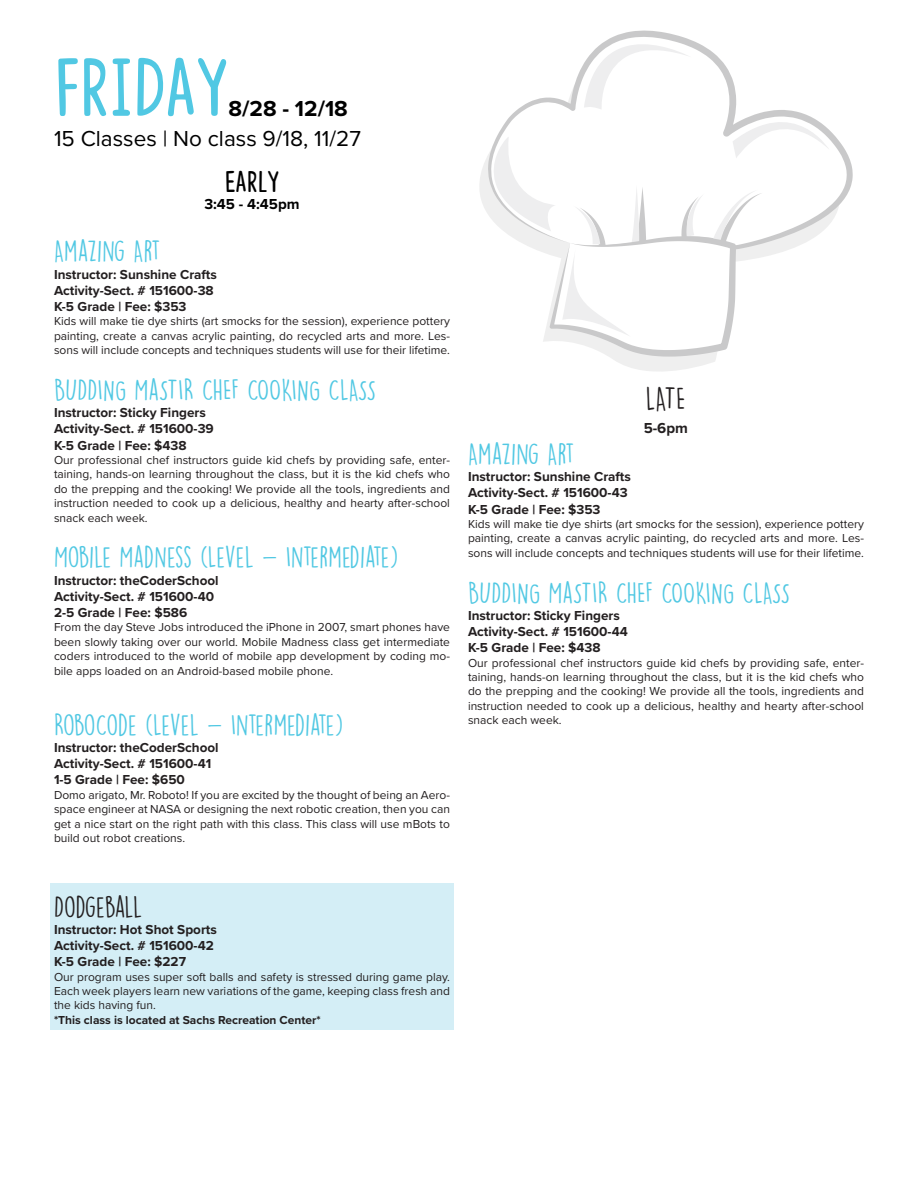
<style>
.page{position:relative;width:918px;height:1188px;background:#fff}
.page>*{position:absolute;margin:0;border:0;box-sizing:border-box;transform-origin:0 0}
.t1{font:82.5px "Congratulations DEMO";color:#51c8e3}
.t2{font:30px "Congratulations DEMO";color:#000}
.No_Class_Dates{font:30px "DK Lemon Yellow Sun";color:#231f20}
.t3{font:27px "DK Lemon Yellow Sun";color:#51c8e3}
.t4{font:27px "DK Lemon Yellow Sun";letter-spacing:-.02em;color:#231f20}
.t5{font:22.5px "Proxima Nova";color:#000}
.t6{font:700 22.5px "Proxima Nova";color:#000}
.t7{font:700 15px "Proxima Nova";color:#000}
.No_Class_Dates-2{font:700 15px "Proxima Nova";color:#231f20}
.t8{font:700 13.5px "Proxima Nova";color:#231f20}
.t9{font:12px/14.4px "Proxima Nova";color:#231f20;text-align:justify}
.t10{font:700 12px "Proxima Nova";color:#231f20}
</style>
<div class="page">
<div style="left:50px;top:883px;width:404px;height:147px;background:#d4eef6"></div>
<svg style="left:829px;top:130px;width:24px;height:94px"></svg>
<svg style="left:479px;top:30px;width:350px;height:333px"></svg>
<p class="t1" style="left:54px;top:45px;width:176px">FRIDAY</p>
<p class="t6" style="left:228px;top:92px;width:121px">8/28 - 12/18</p>
<p class="t5" style="left:54px;top:122px;width:309px">15 Classes | No class 9/18, 11/27</p>
<p class="t2" style="left:225px;top:166px;width:56px">EARLY</p>
<p class="t7" style="left:204px;top:193px;width:97px">3:45 - 4:45pm</p>
<p class="t3" style="left:54px;top:235px;width:108px">AMAZING ART</p>
<p class="t8" style="left:54px;top:264px;width:164px">Instructor: Sunshine Crafts</p>
<p class="t8" style="left:54px;top:280px;width:161px">Activity-Sect. # 151600-38</p>
<p class="t8" style="left:54px;top:296px;width:134px">K-5 Grade | Fee: $353</p>
<p class="t9" style="left:54px;top:314px;width:398px">Kids will make tie dye shirts (art smocks for the session), experience pottery painting, create a canvas acrylic painting, do recycled arts and more. Les&shy;sons will include concepts and techniques students will use for their lifetime.</p>
<p class="t3" style="left:54px;top:374px;width:324px">BUDDING MASTIR CHEF COOKING CLASS</p>
<p class="t8" style="left:54px;top:403px;width:153px">Instructor: Sticky Fingers</p>
<p class="t8" style="left:54px;top:419px;width:161px">Activity-Sect. # 151600-39</p>
<p class="t8" style="left:54px;top:435px;width:134px">K-5 Grade | Fee: $438</p>
<p class="t9" style="left:54px;top:452px;width:398px">Our professional chef instructors guide kid chefs by providing safe, enter&shy;taining, hands-on learning throughout the class, but it is the kid chefs who do the prepping and the cooking! We provide all the tools, ingredients and instruction needed to cook up a delicious, healthy and hearty after-school snack each week.</p>
<p class="t3" style="left:54px;top:541px;width:346px">MOBILE MADNESS (LEVEL - INTERMEDIATE)</p>
<p class="t8" style="left:54px;top:570px;width:166px">Instructor: theCoderSchool</p>
<p class="t8" style="left:54px;top:586px;width:162px">Activity-Sect. # 151600-40</p>
<p class="t8" style="left:54px;top:602px;width:135px">2-5 Grade | Fee: $586</p>
<p class="t9" style="left:54px;top:620px;width:398px">From the day Steve Jobs introduced the iPhone in 2007, smart phones have been slowly taking over our world. Mobile Madness class get intermediate coders introduced to the world of mobile app development by coding mo&shy;bile apps loaded on an Android-based mobile phone.</p>
<p class="t3" style="left:54px;top:708px;width:291px">ROBOCODE (LEVEL - INTERMEDIATE)</p>
<p class="t8" style="left:54px;top:737px;width:166px">Instructor: theCoderSchool</p>
<p class="t8" style="left:54px;top:754px;width:159px">Activity-Sect. # 151600-41</p>
<p class="t8" style="left:54px;top:770px;width:132px">1-5 Grade | Fee: $650</p>
<p class="t9" style="left:54px;top:787px;width:398px">Domo arigato, Mr. Roboto! If you are excited by the thought of being an Aero&shy;space engineer at NASA or designing the next robotic creation, then you can get a nice start on the right path with this class. This class will use mBots to build out robot creations.</p>
<p class="No_Class_Dates" style="left:646px;top:381px;width:41px">LATE</p>
<p class="No_Class_Dates-2" style="left:644px;top:416px;width:46px">5-6pm</p>
<p class="t3" style="left:468px;top:438px;width:108px">AMAZING ART</p>
<p class="t8" style="left:468px;top:467px;width:164px">Instructor: Sunshine Crafts</p>
<p class="t8" style="left:468px;top:483px;width:161px">Activity-Sect. # 151600-43</p>
<p class="t8" style="left:468px;top:499px;width:134px">K-5 Grade | Fee: $353</p>
<p class="t9" style="left:468px;top:516px;width:398px">Kids will make tie dye shirts (art smocks for the session), experience pottery painting, create a canvas acrylic painting, do recycled arts and more. Les&shy;sons will include concepts and techniques students will use for their lifetime.</p>
<p class="t3" style="left:468px;top:576px;width:324px">BUDDING MASTIR CHEF COOKING CLASS</p>
<p class="t8" style="left:468px;top:605px;width:153px">Instructor: Sticky Fingers</p>
<p class="t8" style="left:468px;top:621px;width:161px">Activity-Sect. # 151600-44</p>
<p class="t8" style="left:468px;top:638px;width:134px">K-5 Grade | Fee: $438</p>
<p class="t9" style="left:468px;top:655px;width:398px">Our professional chef instructors guide kid chefs by providing safe, enter&shy;taining, hands-on learning throughout the class, but it is the kid chefs who do the prepping and the cooking! We provide all the tools, ingredients and instruction needed to cook up a delicious, healthy and hearty after-school snack each week.</p>
<p class="t4" style="left:54px;top:890px;width:90px">DODGEBALL</p>
<p class="t8" style="left:54px;top:919px;width:164px">Instructor: Hot Shot Sports</p>
<p class="t8" style="left:54px;top:935px;width:161px">Activity-Sect. # 151600-42</p>
<p class="t8" style="left:54px;top:952px;width:134px">K-5 Grade | Fee: $227</p>
<p class="t9" style="left:54px;top:969px;width:397px">Our program uses super soft balls and safety is stressed during game play.<br>Each week players learn new variations of the game, keeping class fresh and the kids having fun.</p>
<p class="t10" style="left:54px;top:1011px;width:268px">*This class is located at Sachs Recreation Center*</p>
</div>
